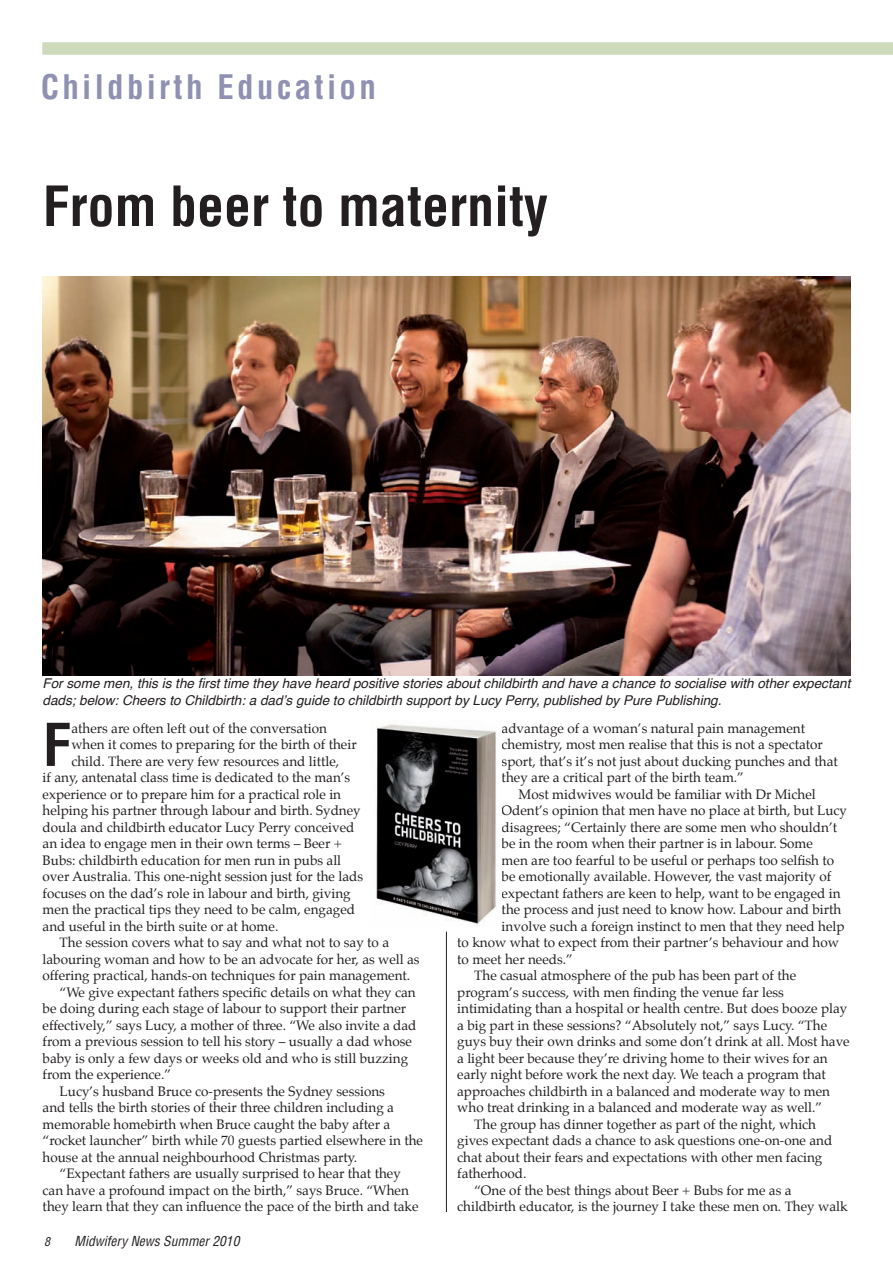
<style>
.page{position:relative;width:893px;height:1263px;background:#fff}
.page>*{position:absolute;margin:0;border:0;box-sizing:border-box;transform-origin:0 0}
.Body_Text{font:700 condensed 57.45px "Helvetica";color:#231f20}
.headlines_good{font:700 condensed 54px "Helvetica";color:#231f20}
.t1{font:700 condensed 33px "Helvetica";letter-spacing:.1em;color:#9090b3}
.Body_Text-2{font:13.5px/16.5px "Palatino";color:#231f20}
.t2{font:italic 13.5px/16.2px "Helvetica";color:#231f20}
.t3{font:italic condensed 13.5px "Helvetica";color:#231f20}
.t4{font:italic condensed 12px "Helvetica";color:#231f20}
</style>
<div class="page">
<div style="left:43px;top:43px;width:850px;height:12px;background:#cddabb"></div>
<img style="left:43px;top:276px;width:807px;height:399px">
<img style="left:376px;top:724px;width:121px;height:203px">
<hr style="left:446px;top:932px;width:1px;height:280px;background:#231f20">
<p class="t1" style="left:41px;top:66px;width:336px">Childbirth Education</p>
<p class="headlines_good" style="left:43px;top:172px;width:507px">From beer to maternity</p>
<p class="t2" style="left:43px;top:676px;width:809px">For some men, this is the first time they have heard positive stories about childbirth and have a chance to socialise with other expectant dads; below: Cheers to Childbirth: a dad’s guide to childbirth support by Lucy Perry, published by Pure Publishing.</p>
<p class="Body_Text" style="left:43px;top:709px;width:30px">F</p>
<p class="Body_Text-2" style="left:71px;top:721px;width:257px">athers are often left out of the conversation</p>
<p class="Body_Text-2" style="left:71px;top:738px;width:287px">when it comes to preparing for the birth of their</p>
<p class="Body_Text-2" style="left:71px;top:754px;width:269px">child. There are very few resources and little,</p>
<p class="Body_Text-2" style="left:43px;top:771px;width:309px">if any, antenatal class time is dedicated to the man’s</p>
<p class="Body_Text-2" style="left:43px;top:787px;width:300px">experience or to prepare him for a practical role in</p>
<p class="Body_Text-2" style="left:43px;top:804px;width:320px">helping his partner through labour and birth. Sydney</p>
<p class="Body_Text-2" style="left:43px;top:820px;width:313px">doula and childbirth educator Lucy Perry conceived</p>
<p class="Body_Text-2" style="left:43px;top:837px;width:301px">an idea to engage men in their own terms – Beer +</p>
<p class="Body_Text-2" style="left:43px;top:853px;width:300px">Bubs: childbirth education for men run in pubs all</p>
<p class="Body_Text-2" style="left:43px;top:870px;width:322px">over Australia. This one-night session just for the lads</p>
<p class="Body_Text-2" style="left:43px;top:886px;width:310px">focuses on the dad’s role in labour and birth, giving</p>
<p class="Body_Text-2" style="left:43px;top:903px;width:314px">men the practical tips they need to be calm, engaged</p>
<p class="Body_Text-2" style="left:43px;top:919px;width:237px">and useful in the birth suite or at home.</p>
<p class="Body_Text-2" style="left:43px;top:936px;width:378px;text-indent:17px">The session covers what to say and what not to say to a labouring woman and how to be an advocate for her, as well as offering practical, hands-on techniques for pain management.</p>
<p class="Body_Text-2" style="left:43px;top:985px;width:375px;text-indent:17px">“We give expectant fathers specific details on what they can be doing during each stage of labour to support their partner effectively,” says Lucy, a mother of three. “We also invite a dad from a previous session to tell his story – usually a dad whose baby is only a few days or weeks old and who is still buzzing from the experience.”</p>
<p class="Body_Text-2" style="left:43px;top:1084px;width:382px;text-indent:17px">Lucy’s husband Bruce co-presents the Sydney sessions<br>and tells the birth stories of their three children including a memorable homebirth when Bruce caught the baby after a “rocket launcher” birth while 70 guests partied elsewhere in the house at the annual neighbourhood Christmas party.</p>
<p class="Body_Text-2" style="left:43px;top:1167px;width:377px;text-indent:17px">“Expectant fathers are usually surprised to hear that they can have a profound impact on the birth,” says Bruce. “When they learn that they can influence the pace of the birth and take</p>
<p class="t4" style="left:44px;top:1234px;width:7px">8</p>
<p class="t3" style="left:75px;top:1232px;width:166px">Midwifery News Summer 2010</p>
<p class="Body_Text-2" style="left:502px;top:721px;width:338px">advantage of a woman’s natural pain management chemistry, most men realise that this is not a spectator sport, that’s it’s not just about ducking punches and that they are a critical part of the birth team.”</p>
<p class="Body_Text-2" style="left:519px;top:787px;width:299px">Most midwives would be familiar with Dr Michel</p>
<p class="Body_Text-2" style="left:502px;top:804px;width:347px">Odent’s opinion that men have no place at birth, but Lucy</p>
<p class="Body_Text-2" style="left:502px;top:820px;width:337px">disagrees; “Certainly there are some men who shouldn’t</p>
<p class="Body_Text-2" style="left:502px;top:837px;width:313px">be in the room when their partner is in labour. Some</p>
<p class="Body_Text-2" style="left:502px;top:853px;width:334px">men are too fearful to be useful or perhaps too selfish to</p>
<p class="Body_Text-2" style="left:502px;top:870px;width:331px">be emotionally available. However, the vast majority of</p>
<p class="Body_Text-2" style="left:502px;top:886px;width:340px">expectant fathers are keen to help, want to be engaged in</p>
<p class="Body_Text-2" style="left:502px;top:903px;width:341px">the process and just need to know how. Labour and birth</p>
<p class="Body_Text-2" style="left:502px;top:919px;width:344px">involve such a foreign instinct to men that they need help</p>
<p class="Body_Text-2" style="left:457px;top:936px;width:383px">to know what to expect from their partner’s behaviour and how</p>
<p class="Body_Text-2" style="left:457px;top:952px;width:117px">to meet her needs.”</p>
<p class="Body_Text-2" style="left:457px;top:969px;width:394px;text-indent:17px">The casual atmosphere of the pub has been part of the program’s success, with men finding the venue far less intimidating than a hospital or health centre. But does booze play a big part in these sessions? “Absolutely not,” says Lucy. “The guys buy their own drinks and some don’t drink at all. Most have a light beer because they’re driving home to their wives for an early night before work the next day. We teach a program that approaches childbirth in a balanced and moderate way to men who treat drinking in a balanced and moderate way as well.”</p>
<p class="Body_Text-2" style="left:457px;top:1117px;width:377px;text-indent:17px">The group has dinner together as part of the night, which gives expectant dads a chance to ask questions one-on-one and chat about their fears and expectations with other men facing fatherhood.</p>
<p class="Body_Text-2" style="left:457px;top:1183px;width:392px;text-indent:17px">“One of the best things about Beer + Bubs for me as a childbirth educator, is the journey I take these men on. They walk</p>
</div>
